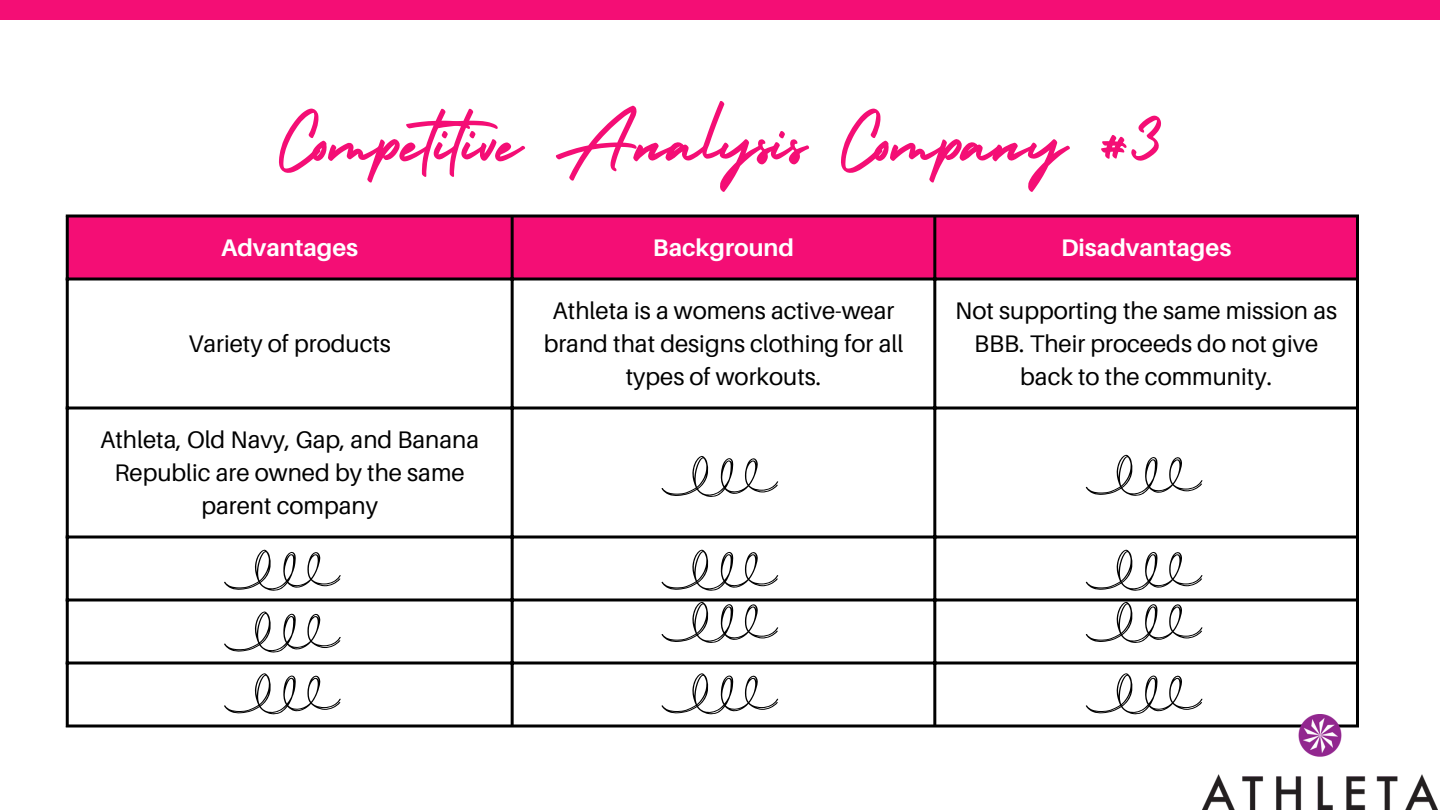
<style>
.page{position:relative;width:1440px;height:810px;background:#fff}
.page>*{position:absolute;margin:0;border:0;box-sizing:border-box;transform-origin:0 0}
.t1{font:83px "Holiday";color:#f40e75}
.t2{font:24px/33px "Aileron";color:#000;text-align:center}
.t3{font:700 24px "Aileron";color:#fff}
</style>
<div class="page">
<div style="left:69px;top:218px;width:1287px;height:60px;background:#f40e75"></div>
<svg style="left:69px;top:280px;width:1287px;height:444px"></svg>
<hr style="left:66px;top:218px;width:3px;height:506px;background:#000">
<hr style="left:511px;top:218px;width:3px;height:506px;background:#000">
<hr style="left:933px;top:218px;width:3px;height:506px;background:#000">
<hr style="left:1356px;top:218px;width:3px;height:506px;background:#000">
<svg style="left:66px;top:214px;width:1293px;height:4px;background:#3d212e"></svg>
<hr style="left:66px;top:278px;width:1293px;height:2px;background:#000">
<svg style="left:69px;top:406px;width:1287px;height:4px;background:#3f3f3f"></svg>
<hr style="left:66px;top:536px;width:1293px;height:2px;background:#000">
<svg style="left:69px;top:598px;width:1287px;height:4px;background:#3f3f3f"></svg>
<hr style="left:66px;top:662px;width:1293px;height:2px;background:#000">
<svg style="left:66px;top:724px;width:1137px;height:4px;background:#3f3f3f"></svg>
<div style="left:0;top:0;width:1440px;height:20px;background:#f40e75"></div>
<svg style="left:224px;top:549px;width:117px;height:42px"></svg>
<svg style="left:661px;top:673px;width:117px;height:41px"></svg>
<svg style="left:1086px;top:673px;width:117px;height:41px"></svg>
<svg style="left:661px;top:602px;width:117px;height:41px"></svg>
<svg style="left:1086px;top:602px;width:117px;height:41px"></svg>
<svg style="left:1086px;top:549px;width:117px;height:42px"></svg>
<svg style="left:1086px;top:455px;width:117px;height:41px"></svg>
<svg style="left:661px;top:549px;width:117px;height:42px"></svg>
<svg style="left:661px;top:456px;width:117px;height:41px"></svg>
<img style="left:1203px;top:714px;width:235px;height:96px">
<svg style="left:224px;top:611px;width:117px;height:41px"></svg>
<svg style="left:224px;top:673px;width:117px;height:41px"></svg>
<h1 class="t1" style="left:277px;top:78px;width:888px">Competitive Analysis Company #3</h1>
<p class="t3" style="left:221px;top:232px;width:139px">Advantages</p>
<p class="t3" style="left:653px;top:232px;width:143px">Background</p>
<p class="t3" style="left:1061px;top:232px;width:172px">Disadvantages</p>
<p class="t2" style="left:188px;top:326px;width:204px">Variety of products</p>
<p class="t2" style="left:100px;top:422px;width:381px">Athleta, Old Navy, Gap, and Banana<br>Republic are owned by the same parent company</p>
<p class="t2" style="left:544px;top:293px;width:361px">Athleta is a womens active-wear brand that designs clothing for all types of workouts.</p>
<p class="t2" style="left:955px;top:293px;width:383px">Not supporting the same mission as<br>BBB. Their proceeds do not give back to the community.</p>
</div>
